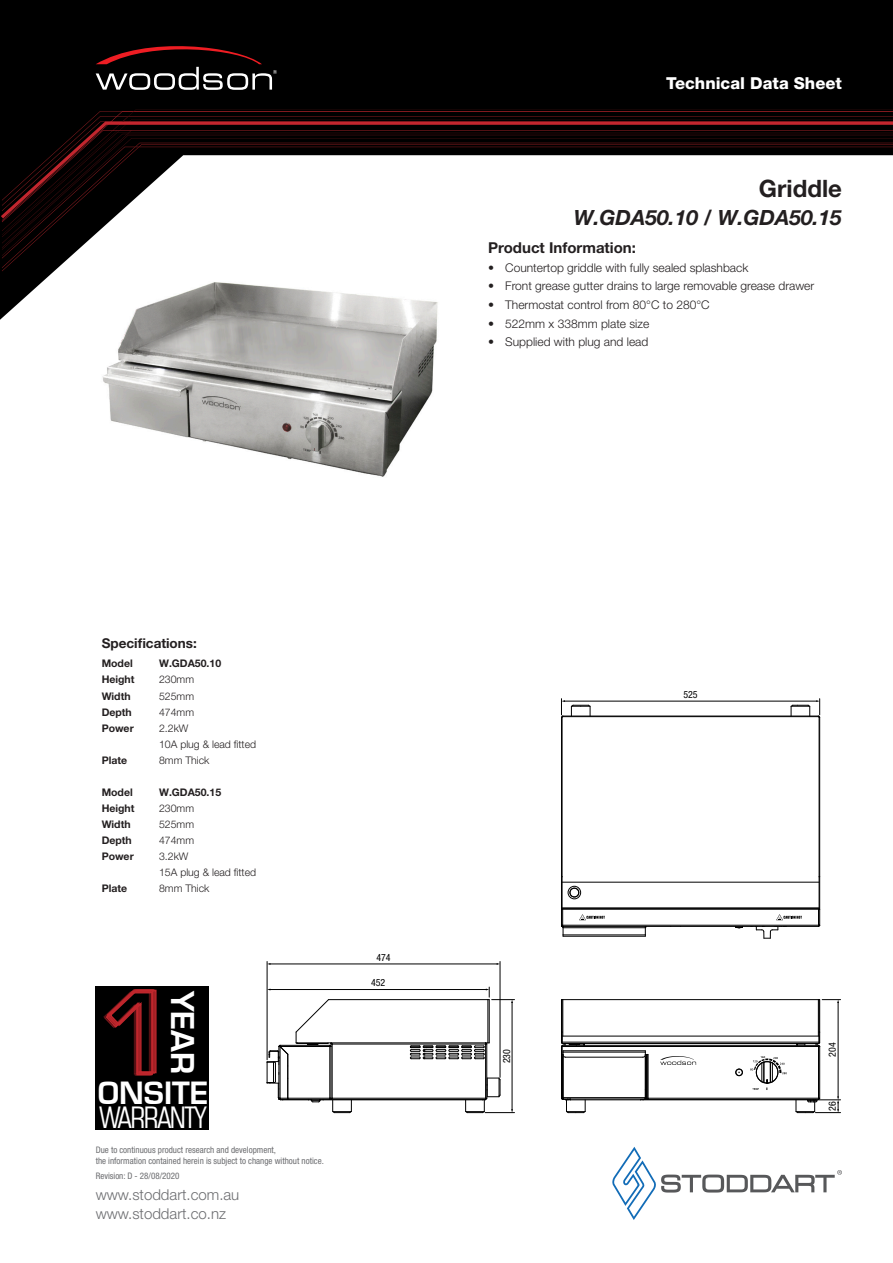
<style>
.page{position:relative;width:893px;height:1263px;background:#fff}
.page>*{position:absolute;margin:0;border:0;box-sizing:border-box;transform-origin:0 0}
.t1{font:30.6px "Square 721 Dm Normal";color:#fff}
.t2{font:condensed 29.85px/24.6px "Square 721 BT";letter-spacing:-.05em;color:#fff;scale:.96 1}
.Non_TOC_Page_Header{font:700 24px "Helvetica Neue LT Std";color:#231f20}
.Non_TOC_Page_Header-2{font:italic 700 21px "Helvetica Neue LT Pro";color:#231f20}
.t3{font:800 16.5px "Helvetica Neue LT Std";color:#fff}
.t4{font:300 15px/19.5px "Helvetica Neue LT Pro";color:#6c6d70}
.Description_-_Featur{font:700 15px "Helvetica Neue LT Std";color:#231f20}
.Cells{font:700 13.5px "Helvetica Neue LT Pro";color:#231f20}
.t5{font:300 12px "Helvetica Neue LT Pro";color:#231f20}
.Cells-2{font:300 10.5px "Helvetica Neue LT Pro";color:#231f20}
.Cells-3{font:700 10.5px "Helvetica Neue LT Pro";color:#231f20}
.t6{font:condensed 9.9px "Helvetica Neue LT Pro";color:#000}
.t7{font:condensed 9px/10.8px "Helvetica Neue LT Pro";color:#6c6d70}
.s1{font-family:"Square 721 Dm Normal";font-stretch:normal}
</style>
<div class="page">
<svg style="left:0;top:0;width:893px;height:320px;fill:#000"></svg>
<svg style="left:2px;top:268px;width:891px;height:3px"></svg>
<svg style="left:2px;top:237px;width:891px;height:31px"></svg>
<svg style="left:2px;top:111px;width:891px;height:126px"></svg>
<svg style="left:612px;top:1147px;width:230px;height:73px"></svg>
<svg style="left:96px;top:43px;width:181px;height:47px;background:#2d2021"></svg>
<div style="left:96px;top:986px;width:113px;height:144px;background:#000"></div>
<svg style="left:104px;top:989px;width:53px;height:86px"></svg>
<div style="left:736px;top:1069px;width:6px;height:7px;border:1px solid #000;border-radius:50%"></div>
<div style="left:735px;top:1069px;width:8px;height:7px;border:1px solid #000;border-radius:50%"></div>
<hr style="left:563px;top:1052px;width:82px;height:1px;background:#000">
<hr style="left:563px;top:1050px;width:82px;height:1px;background:#000">
<hr style="left:565px;top:1057px;width:78px;height:1px;background:#000">
<hr style="left:563px;top:1097px;width:82px;height:1px;background:#000">
<hr style="left:563px;top:1055px;width:1px;height:42px;background:#000">
<hr style="left:645px;top:1057px;width:1px;height:40px;background:#000">
<hr style="left:819px;top:999px;width:1px;height:33px;background:#000">
<hr style="left:561px;top:999px;width:1px;height:33px;background:#000">
<hr style="left:562px;top:999px;width:1px;height:33px;background:#000">
<hr style="left:563px;top:999px;width:255px;height:1px;background:#000">
<hr style="left:646px;top:1054px;width:1px;height:44px;background:#000">
<hr style="left:562px;top:1042px;width:257px;height:1px;background:#000">
<hr style="left:562px;top:1036px;width:257px;height:1px;background:#000">
<hr style="left:562px;top:1043px;width:257px;height:1px;background:#000">
<hr style="left:570px;top:1099px;width:71px;height:1px;background:#000">
<hr style="left:818px;top:1046px;width:1px;height:52px;background:#000">
<hr style="left:648px;top:1098px;width:170px;height:1px;background:#000">
<hr style="left:648px;top:1054px;width:1px;height:44px;background:#000">
<svg style="left:642px;top:1051px;width:4px;height:7px"></svg>
<hr style="left:562px;top:1046px;width:256px;height:1px;background:#000">
<hr style="left:562px;top:1046px;width:1px;height:52px;background:#000">
<hr style="left:561px;top:1046px;width:1px;height:52px;background:#000">
<hr style="left:563px;top:1045px;width:255px;height:1px;background:#000">
<hr style="left:648px;top:1099px;width:170px;height:1px;background:#000">
<hr style="left:819px;top:1046px;width:1px;height:52px;background:#000">
<svg style="left:660px;top:1056px;width:36px;height:9px"></svg>
<svg style="left:750px;top:1056px;width:37px;height:34px"></svg>
<svg style="left:561px;top:1097px;width:25px;height:16px"></svg>
<hr style="left:563px;top:999px;width:1px;height:37px;background:#000">
<hr style="left:818px;top:999px;width:1px;height:37px;background:#000">
<hr style="left:647px;top:1054px;width:1px;height:44px;background:#000">
<svg style="left:815px;top:1032px;width:5px;height:14px"></svg>
<svg style="left:640px;top:1097px;width:9px;height:3px"></svg>
<svg style="left:561px;top:1032px;width:24px;height:26px"></svg>
<hr style="left:838px;top:1002px;width:1px;height:95px;background:#000">
<svg style="left:796px;top:1096px;width:44px;height:17px"></svg>
<svg style="left:818px;top:999px;width:22px;height:4px"></svg>
<svg style="left:571px;top:705px;width:20px;height:11px"></svg>
<svg style="left:791px;top:705px;width:19px;height:11px"></svg>
<hr style="left:563px;top:935px;width:82px;height:1px;background:#000">
<hr style="left:563px;top:927px;width:82px;height:1px;background:#000">
<hr style="left:563px;top:936px;width:82px;height:1px;background:#000">
<hr style="left:563px;top:716px;width:255px;height:1px;background:#000">
<hr style="left:819px;top:717px;width:1px;height:160px;background:#000">
<hr style="left:562px;top:717px;width:1px;height:160px;background:#000">
<hr style="left:561px;top:717px;width:1px;height:160px;background:#000">
<hr style="left:562px;top:877px;width:1px;height:32px;background:#000">
<hr style="left:561px;top:877px;width:1px;height:32px;background:#000">
<hr style="left:819px;top:877px;width:1px;height:32px;background:#000">
<hr style="left:562px;top:882px;width:257px;height:1px;background:#000">
<hr style="left:562px;top:909px;width:257px;height:1px;background:#000">
<hr style="left:562px;top:908px;width:257px;height:1px;background:#000">
<div style="left:568px;top:886px;width:13px;height:13px;border:1px solid #000;border-radius:50%"></div>
<div style="left:570px;top:888px;width:9px;height:9px;border:1px solid #000;border-radius:50%"></div>
<hr style="left:563px;top:925px;width:255px;height:1px;background:#000">
<hr style="left:562px;top:926px;width:256px;height:1px;background:#000">
<svg style="left:579px;top:914px;width:26px;height:6px"></svg>
<svg style="left:776px;top:914px;width:26px;height:6px"></svg>
<svg style="left:753px;top:926px;width:30px;height:13px"></svg>
<svg style="left:735px;top:926px;width:8px;height:2px"></svg>
<svg style="left:818px;top:909px;width:2px;height:18px"></svg>
<svg style="left:561px;top:909px;width:3px;height:27px"></svg>
<hr style="left:564px;top:701px;width:253px;height:1px;background:#000">
<svg style="left:561px;top:699px;width:4px;height:19px"></svg>
<svg style="left:816px;top:699px;width:4px;height:19px"></svg>
<hr style="left:488px;top:999px;width:1px;height:44px;background:#000">
<hr style="left:296px;top:1042px;width:192px;height:1px;background:#000">
<hr style="left:328px;top:999px;width:160px;height:1px;background:#000">
<hr style="left:489px;top:999px;width:1px;height:44px;background:#000">
<hr style="left:486px;top:1044px;width:1px;height:54px;background:#000">
<hr style="left:485px;top:1044px;width:1px;height:54px;background:#000">
<hr style="left:332px;top:1044px;width:154px;height:1px;background:#000">
<hr style="left:332px;top:1098px;width:154px;height:1px;background:#000">
<hr style="left:323px;top:1099px;width:160px;height:1px;background:#000">
<svg style="left:267px;top:999px;width:85px;height:114px"></svg>
<svg style="left:410px;top:1042px;width:79px;height:17px"></svg>
<hr style="left:512px;top:1002px;width:1px;height:108px;background:#000">
<svg style="left:465px;top:1078px;width:49px;height:35px"></svg>
<hr style="left:270px;top:989px;width:216px;height:1px;background:#000">
<svg style="left:486px;top:987px;width:28px;height:16px"></svg>
<hr style="left:267px;top:961px;width:1px;height:99px;background:#000">
<hr style="left:500px;top:961px;width:1px;height:116px;background:#000">
<hr style="left:270px;top:964px;width:227px;height:1px;background:#000">
<img style="left:97px;top:274px;width:346px;height:203px">
<h3 class="t3" style="left:666px;top:74px;width:177px">Technical Data Sheet</h3>
<p class="Non_TOC_Page_Header" style="left:759px;top:174px;width:85px">Griddle</p>
<p class="Non_TOC_Page_Header-2" style="left:574px;top:205px;width:270px">W.GDA50.10 / W.GDA50.15</p>
<p class="Description_-_Featur" style="left:488px;top:238px;width:149px">Product Information:</p>
<p class="t5" style="left:488px;top:260px;width:262px">• Countertop griddle with fully sealed splashback</p>
<p class="t5" style="left:488px;top:279px;width:328px">• Front grease gutter drains to large removable grease drawer</p>
<p class="t5" style="left:488px;top:297px;width:223px">• Thermostat control from 80°C to 280°C</p>
<p class="t5" style="left:488px;top:316px;width:163px">• 522mm x 338mm plate size</p>
<p class="t5" style="left:488px;top:335px;width:162px">• Supplied with plug and lead</p>
<p class="Cells" style="left:102px;top:635px;width:97px">Specifications:</p>
<p class="Cells-3" style="left:102px;top:657px;width:33px">Model</p>
<p class="Cells-3" style="left:159px;top:657px;width:64px">W.GDA50.10</p>
<p class="Cells-3" style="left:102px;top:673px;width:34px">Height</p>
<p class="Cells-2" style="left:159px;top:673px;width:37px">230mm</p>
<p class="Cells-3" style="left:102px;top:690px;width:30px">Width</p>
<p class="Cells-2" style="left:159px;top:690px;width:37px">525mm</p>
<p class="Cells-3" style="left:102px;top:706px;width:32px">Depth</p>
<p class="Cells-2" style="left:159px;top:706px;width:37px">474mm</p>
<p class="Cells-3" style="left:102px;top:722px;width:34px">Power</p>
<p class="Cells-2" style="left:159px;top:722px;width:31px">2.2kW</p>
<p class="Cells-2" style="left:159px;top:738px;width:99px">10A plug &amp; lead fitted</p>
<p class="Cells-3" style="left:102px;top:753px;width:27px">Plate</p>
<p class="Cells-2" style="left:159px;top:754px;width:52px">8mm Thick</p>
<p class="Cells-3" style="left:102px;top:785px;width:33px">Model</p>
<p class="Cells-3" style="left:159px;top:785px;width:64px">W.GDA50.15</p>
<p class="Cells-3" style="left:102px;top:801px;width:34px">Height</p>
<p class="Cells-2" style="left:159px;top:802px;width:37px">230mm</p>
<p class="Cells-3" style="left:102px;top:817px;width:30px">Width</p>
<p class="Cells-2" style="left:159px;top:818px;width:37px">525mm</p>
<p class="Cells-3" style="left:102px;top:833px;width:32px">Depth</p>
<p class="Cells-2" style="left:159px;top:834px;width:37px">474mm</p>
<p class="Cells-3" style="left:102px;top:849px;width:34px">Power</p>
<p class="Cells-2" style="left:159px;top:850px;width:31px">3.2kW</p>
<p class="Cells-2" style="left:159px;top:865px;width:99px">15A plug &amp; lead fitted</p>
<p class="Cells-3" style="left:102px;top:881px;width:27px">Plate</p>
<p class="Cells-2" style="left:159px;top:881px;width:52px">8mm Thick</p>
<p class="t1" style="left:201px;top:991px;width:85px;rotate:90deg">YEAR</p>
<p class="t2" style="left:98px;top:1080px;width:117px"><span class="s1">ONSITE<br></span>WARRANTY</p>
<p class="t7" style="left:96px;top:1144px;width:230px">Due to continuous product research and development,<br>the information contained herein is subject to change without notice.</p>
<p class="t4" style="left:96px;top:1184px;width:145px">www.stoddart.com.au www.stoddart.co.nz</p>
<p class="t7" style="left:96px;top:1170px;width:85px">Revision: D - 28/08/2020</p>
<p class="t6" style="left:376px;top:952px;width:16px">474</p>
<p class="t6" style="left:371px;top:977px;width:16px">452</p>
<p class="t6" style="left:501px;top:1063px;width:16px;rotate:-90deg">230</p>
<p class="t6" style="left:683px;top:689px;width:16px">525</p>
<p class="t6" style="left:827px;top:1057px;width:16px;rotate:-90deg">204</p>
<p class="t6" style="left:827px;top:1111px;width:11px;rotate:-90deg">26</p>
</div>
